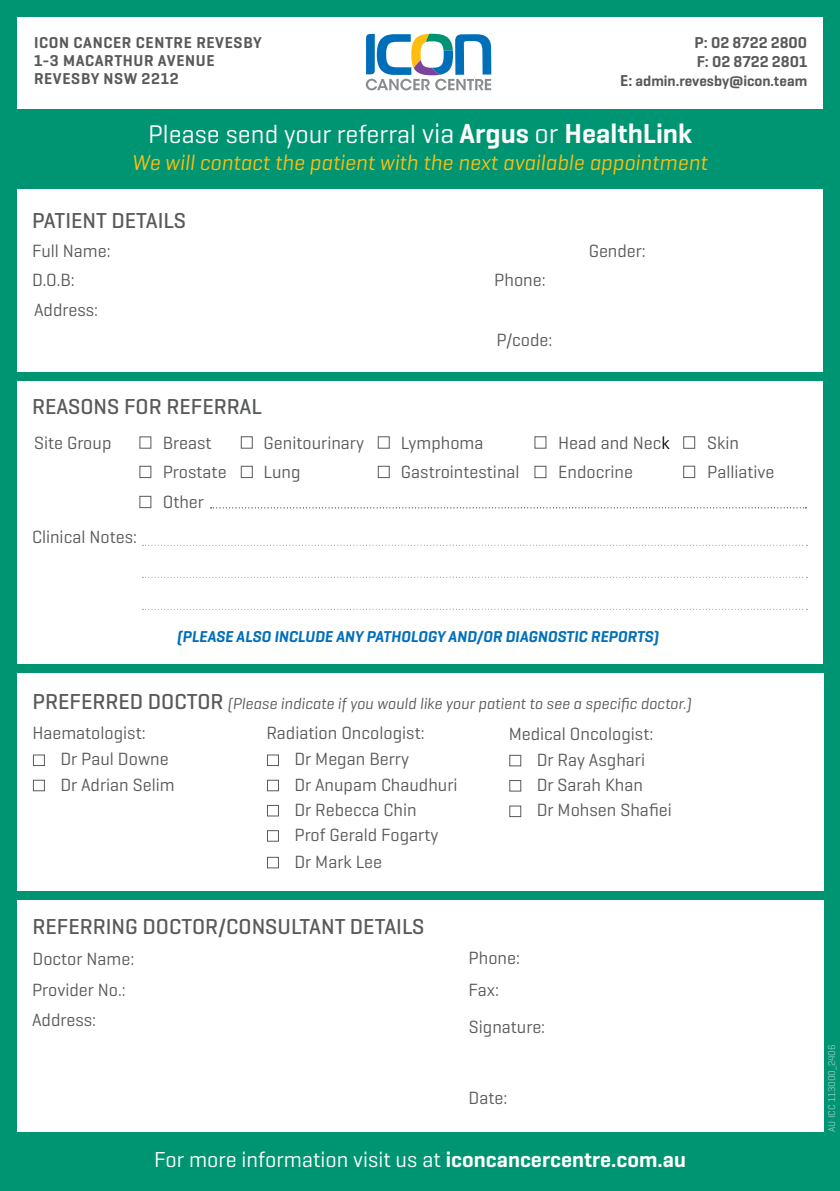
<style>
.page{position:relative;width:840px;height:1191px;background:#fff}
.page>*{position:absolute;margin:0;border:0;box-sizing:border-box;transform-origin:0 0}
.t1{font:26px "Geogrotesque";color:#fbfbfb}
.t2{font:500 22px "Geogrotesque";color:#58595b}
.t3{font:italic 22px "Geogrotesque";color:#febe10}
.t4{font:22px "Geogrotesque";color:#fff}
.t5{font:18px/29.8px "Geogrotesque";color:#58595b}
.t6{font:italic 16px "Geogrotesque";color:#58595b}
.t7{font:600 16px/18px "Geogrotesque";letter-spacing:.04em;color:#58595b}
.t8{font:italic 600 16px "Geogrotesque";color:#006fba}
.t9{font:600 16px/19.2px "Geogrotesque";color:#58595b}
.t10{font:600 15px "Geogrotesque";color:#58595b}
.t11{font:10px "Geogrotesque";color:#98c8bb}
.s1{font-size:16px}
.s2{font-size:28px}
.s3{font-weight:600;font-size:28px}
.s4{color:#000}
.s5{font-weight:500;font-style:normal;font-size:22px}
.s6{font-weight:600}
</style>
<div class="page">
<div style="left:0;top:0;width:839px;height:1191px;background:#009572"></div>
<div style="left:17px;top:189px;width:805px;height:183px;background:#fff"></div>
<div style="left:17px;top:381px;width:805px;height:282px;background:#fff"></div>
<div style="left:17px;top:900px;width:805px;height:231px;background:#fff"></div>
<div style="left:17px;top:17px;width:805px;height:92px;background:#fff"></div>
<svg style="left:365px;top:34px;width:126px;height:56px"></svg>
<div style="left:17px;top:673px;width:805px;height:217px;background:#fff"></div>
<svg style="left:142px;top:545px;width:665px;height:1px"></svg>
<svg style="left:142px;top:577px;width:665px;height:1px"></svg>
<svg style="left:142px;top:609px;width:665px;height:1px"></svg>
<div style="left:139px;top:436px;width:12px;height:13px;background:#fff;border:1px solid #58595b"></div>
<div style="left:139px;top:466px;width:12px;height:12px;background:#fff;border:1px solid #58595b"></div>
<div style="left:139px;top:496px;width:12px;height:12px;background:#fff;border:1px solid #58595b"></div>
<div style="left:241px;top:436px;width:11px;height:13px;background:#fff;border:1px solid #58595b"></div>
<div style="left:241px;top:466px;width:11px;height:12px;background:#fff;border:1px solid #58595b"></div>
<div style="left:377px;top:436px;width:12px;height:13px;background:#fff;border:1px solid #58595b"></div>
<div style="left:377px;top:466px;width:12px;height:12px;background:#fff;border:1px solid #58595b"></div>
<div style="left:534px;top:436px;width:12px;height:13px;background:#fff;border:1px solid #58595b"></div>
<div style="left:534px;top:466px;width:12px;height:12px;background:#fff;border:1px solid #58595b"></div>
<div style="left:682px;top:466px;width:12px;height:12px;background:#fff;border:1px solid #58595b"></div>
<div style="left:682px;top:436px;width:12px;height:13px;background:#fff;border:1px solid #58595b"></div>
<svg style="left:210px;top:507px;width:596px;height:1px"></svg>
<div style="left:33px;top:754px;width:12px;height:12px;background:#fff;border:1px solid #58595b"></div>
<div style="left:267px;top:754px;width:12px;height:12px;background:#fff;border:1px solid #58595b"></div>
<div style="left:267px;top:805px;width:12px;height:11px;background:#fff;border:1px solid #58595b"></div>
<div style="left:509px;top:755px;width:12px;height:11px;background:#fff;border:1px solid #58595b"></div>
<div style="left:33px;top:779px;width:12px;height:12px;background:#fff;border:1px solid #58595b"></div>
<div style="left:267px;top:779px;width:12px;height:12px;background:#fff;border:1px solid #58595b"></div>
<div style="left:267px;top:830px;width:12px;height:11px;background:#fff;border:1px solid #58595b"></div>
<div style="left:267px;top:857px;width:12px;height:11px;background:#fff;border:1px solid #58595b"></div>
<div style="left:509px;top:780px;width:12px;height:11px;background:#fff;border:1px solid #58595b"></div>
<div style="left:509px;top:805px;width:12px;height:12px;background:#fff;border:1px solid #58595b"></div>
<p class="t7" style="left:34px;top:33px;width:229px">ICON CANCER CENTRE REVESBY<br>1-3 MACARTHUR AVENUE<br>REVESBY NSW 2212</p>
<p class="t9" style="left:694px;top:32px;width:114px">P: 02 8722 2800<br>F: 02 8722 2801</p>
<p class="t10" style="left:620px;top:72px;width:188px"><span class="s1">E:</span> admin.revesby@icon.team</p>
<h1 class="t1" style="left:148px;top:117px;width:545px">Please send your referral <span class="s2">via</span> <span class="s3">Argus</span> <span class="s2">or</span> <span class="s3">HealthLink</span></h1>
<p class="t3" style="left:132px;top:149px;width:576px">We will contact the patient with the next available appointment</p>
<p class="t2" style="left:32px;top:207px;width:155px">PATIENT DETAILS</p>
<p class="t5" style="left:32px;top:235px;width:80px">Full Name:</p>
<p class="t5" style="left:32px;top:265px;width:44px">D.O.B:</p>
<p class="t5" style="left:34px;top:294px;width:66px">Address:</p>
<p class="t5" style="left:494px;top:265px;width:53px">Phone:</p>
<p class="t5" style="left:496px;top:324px;width:57px">P/code:</p>
<p class="t5" style="left:588px;top:235px;width:59px">Gender:</p>
<p class="t2" style="left:32px;top:393px;width:231px">REASONS FOR REFERRAL</p>
<p class="t5" style="left:34px;top:427px;width:79px">Site Group</p>
<p class="t5" style="left:163px;top:427px;width:65px">Breast<br>Prostate<br>Other</p>
<p class="t5" style="left:263px;top:427px;width:102px">Genitourinary</p>
<p class="t5" style="left:400px;top:427px;width:84px">Lymphoma</p>
<p class="t5" style="left:263px;top:456px;width:38px">Lung</p>
<p class="t5" style="left:400px;top:456px;width:120px">Gastrointestinal</p>
<p class="t5" style="left:32px;top:521px;width:106px">Clinical Notes:</p>
<p class="t5" style="left:557px;top:427px;width:113px">Head and Nec<span class="s4">k<br></span>Endocrine</p>
<p class="t5" style="left:706px;top:427px;width:33px">Skin</p>
<p class="t5" style="left:706px;top:456px;width:69px">Palliative</p>
<p class="t8" style="left:177px;top:626px;width:483px">(PLEASE ALSO INCLUDE ANY PATHOLOGY AND/OR DIAGNOSTIC REPORTS)</p>
<p class="t6" style="left:33px;top:693px;width:660px"><span class="s5">PREFERRED DOCTOR</span> (Please indicate if you would like your patient to see a specific doctor.)</p>
<p class="t5" style="left:32px;top:718px;width:115px">Haematologist:</p>
<p class="t5" style="left:266px;top:718px;width:160px">Radiation Oncologist:</p>
<p class="t5" style="left:508px;top:718px;width:146px">Medical Oncologist:</p>
<p class="t5" style="left:60px;top:743px;width:110px">Dr Paul Downe</p>
<p class="t5" style="left:294px;top:743px;width:116px">Dr Megan Berry</p>
<p class="t5" style="left:294px;top:794px;width:124px">Dr Rebecca Chin</p>
<p class="t5" style="left:60px;top:769px;width:116px">Dr Adrian Selim</p>
<p class="t5" style="left:294px;top:769px;width:164px">Dr Anupam Chaudhuri</p>
<p class="t5" style="left:294px;top:821px;width:145px;line-height:26.6px">Prof Gerald Fogarty<br>Dr Mark Lee</p>
<p class="t5" style="left:536px;top:744px;width:110px">Dr Ray Asghari</p>
<p class="t5" style="left:536px;top:771px;width:136px;line-height:25.4px">Dr Sarah Khan<br>Dr Mohsen Shafiei</p>
<p class="t2" style="left:33px;top:912px;width:393px">REFERRING DOCTOR/CONSULTANT DETAILS</p>
<p class="t5" style="left:32px;top:943px;width:104px;line-height:30.8px">Doctor Name:<br>Provider No.:</p>
<p class="t5" style="left:32px;top:1004px;width:66px">Address:</p>
<p class="t5" style="left:468px;top:943px;width:53px">Phone:</p>
<p class="t5" style="left:468px;top:975px;width:32px">Fax:</p>
<p class="t5" style="left:468px;top:1011px;width:78px">Signature:</p>
<p class="t5" style="left:468px;top:1082px;width:40px">Date:</p>
<p class="t4" style="left:154px;top:1145px;width:533px">For more information visit us at <span class="s6">iconcancercentre.com.au</span></p>
<p class="t11" style="left:824px;top:1131px;width:89px;rotate:-90deg">AU ICC 113000_2406</p>
</div>
